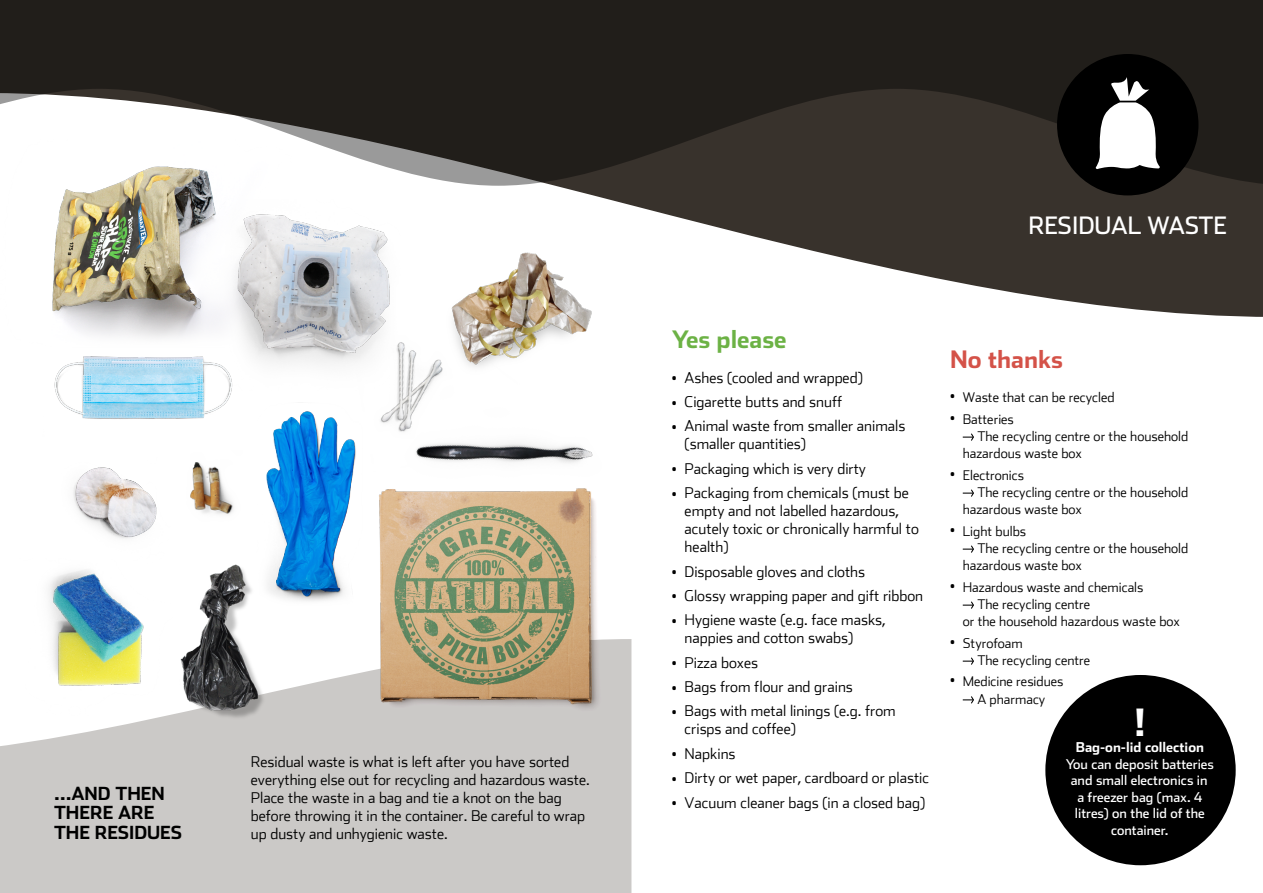
<style>
.page{position:relative;width:1263px;height:893px;background:#fff}
.page>*{position:absolute;margin:0;border:0;box-sizing:border-box;transform-origin:0 0}
.t1{font:700 37.5px "Stainless";color:#fff}
.t2{font:24px "Stainless";color:#fff}
.t3{font:700 24px "Stainless";color:#6cb245}
.t4{font:700 24px "Stainless";color:#d45248}
.t5{font:700 18px/19.5px "Stainless";color:#000}
.t6{font:300 15px/18px "Stainless";color:#000}
.t7{font:300 13.5px/17.2px "Stainless";color:#000}
.t8{font:13.5px/16.5px "Stainless";color:#fff;text-align:center}
.t9{font:700 13.5px "Stainless";color:#fff}
.s1{font-size:10.5px}
</style>
<div class="page">
<div style="left:0;top:639px;width:631px;height:254px;background:#cbc9c7"></div>
<svg style="left:556px;top:186px;width:707px;height:131px;fill:#38322c"></svg>
<svg style="left:0;top:0;width:1263px;height:186px;background:#35322e"></svg>
<div style="left:1045px;top:675px;width:191px;height:190px;background:#000;border-radius:50%"></div>
<div style="left:1057px;top:54px;width:141px;height:141px;background:#000;border-radius:71px"></div>
<svg style="left:1096px;top:77px;width:64px;height:92px"></svg>
<svg style="left:963px;top:433px;width:11px;height:8px"></svg>
<svg style="left:963px;top:489px;width:11px;height:8px"></svg>
<svg style="left:963px;top:545px;width:11px;height:8px"></svg>
<svg style="left:963px;top:601px;width:11px;height:8px"></svg>
<svg style="left:963px;top:657px;width:11px;height:8px"></svg>
<svg style="left:963px;top:696px;width:11px;height:8px"></svg>
<img style="left:161px;top:564px;width:111px;height:162px">
<img style="left:378px;top:489px;width:226px;height:230px">
<img style="left:252px;top:220px;width:138px;height:144px">
<img style="left:15px;top:564px;width:158px;height:152px">
<img style="left:392px;top:443px;width:212px;height:131px">
<img style="left:73px;top:467px;width:84px;height:72px">
<img style="left:348px;top:317px;width:118px;height:156px">
<img style="left:190px;top:465px;width:44px;height:50px">
<img style="left:431px;top:247px;width:198px;height:137px">
<img style="left:0;top:139px;width:292px;height:209px">
<img style="left:253px;top:400px;width:114px;height:208px">
<img style="left:41px;top:314px;width:211px;height:151px">
<p class="t5" style="left:54px;top:783px;width:112px">…AND THEN</p>
<p class="t5" style="left:54px;top:803px;width:129px">THERE ARE<br>THE RESIDUES</p>
<p class="t6" style="left:251px;top:752px;width:340px">Residual waste is what is left after you have sorted everything else out for recycling and hazardous waste.<br>Place the waste in a bag and tie a knot on the bag before throwing it in the container. Be careful to wrap up dusty and unhygienic waste.</p>
<h2 class="t2" style="left:1028px;top:211px;width:200px">RESIDUAL WASTE</h2>
<h2 class="t3" style="left:672px;top:324px;width:116px">Yes please</h2>
<p class="t6" style="left:672px;top:368px;width:192px"><span class="s1">•</span> Ashes (cooled and wrapped)</p>
<p class="t6" style="left:672px;top:392px;width:172px"><span class="s1">•</span> Cigarette butts and snuff</p>
<p class="t6" style="left:685px;top:417px;width:222px;text-indent:-13px"><span class="s1">•</span> Animal waste from smaller animals (smaller quantities)</p>
<p class="t6" style="left:672px;top:459px;width:196px"><span class="s1">•</span> Packaging which is very dirty</p>
<p class="t6" style="left:685px;top:484px;width:236px;text-indent:-13px"><span class="s1">•</span> Packaging from chemicals (must be empty and not labelled hazardous, acutely toxic or chronically harmful to health)</p>
<p class="t6" style="left:672px;top:562px;width:195px"><span class="s1">•</span> Disposable gloves and cloths</p>
<p class="t6" style="left:672px;top:586px;width:253px"><span class="s1">•</span> Glossy wrapping paper and gift ribbon</p>
<p class="t6" style="left:685px;top:611px;width:203px;text-indent:-13px"><span class="s1">•</span> Hygiene waste (e.g. face masks, nappies and cotton swabs)</p>
<p class="t6" style="left:672px;top:653px;width:88px"><span class="s1">•</span> Pizza boxes</p>
<p class="t6" style="left:672px;top:677px;width:182px"><span class="s1">•</span> Bags from flour and grains</p>
<p class="t6" style="left:685px;top:702px;width:213px;text-indent:-13px"><span class="s1">•</span> Bags with metal linings (e.g. from crisps and coffee)</p>
<p class="t6" style="left:672px;top:744px;width:65px"><span class="s1">•</span> Napkins</p>
<p class="t6" style="left:672px;top:769px;width:259px"><span class="s1">•</span> Dirty or wet paper, cardboard or plastic</p>
<p class="t6" style="left:672px;top:793px;width:255px"><span class="s1">•</span> Vacuum cleaner bags (in a closed bag)</p>
<h2 class="t4" style="left:950px;top:344px;width:115px">No thanks</h2>
<p class="t7" style="left:950px;top:388px;width:166px"><sup>•</sup> Waste that can be recycled</p>
<p class="t7" style="left:950px;top:410px;width:65px"><sup>•</sup> Batteries</p>
<p class="t7" style="left:977px;top:427px;width:212px">The recycling centre or the household</p>
<p class="t7" style="left:963px;top:444px;width:121px">hazardous waste box</p>
<p class="t7" style="left:950px;top:466px;width:76px"><sup>•</sup> Electronics</p>
<p class="t7" style="left:977px;top:483px;width:212px">The recycling centre or the household</p>
<p class="t7" style="left:963px;top:500px;width:121px">hazardous waste box</p>
<p class="t7" style="left:950px;top:522px;width:78px"><sup>•</sup> Light bulbs</p>
<p class="t7" style="left:977px;top:539px;width:212px">The recycling centre or the household</p>
<p class="t7" style="left:963px;top:556px;width:121px">hazardous waste box</p>
<p class="t7" style="left:950px;top:578px;width:195px"><sup>•</sup> Hazardous waste and chemicals</p>
<p class="t7" style="left:977px;top:595px;width:114px">The recycling centre</p>
<p class="t7" style="left:963px;top:612px;width:219px">or the household hazardous waste box</p>
<p class="t7" style="left:977px;top:634px;width:114px;text-indent:-27px"><sup>•</sup> Styrofoam<br>The recycling centre</p>
<p class="t7" style="left:977px;top:673px;width:88px;text-indent:-27px"><sup>•</sup> Medicine residues<br>A pharmacy</p>
<h1 class="t1" style="left:1133px;top:699px;width:15px">!</h1>
<p class="t9" style="left:1076px;top:739px;width:130px">Bag-on-lid collection</p>
<p class="t8" style="left:1066px;top:755px;width:150px">You can deposit batteries and small electronics in<br>a freezer bag (max. 4 litres) on the lid of the container.</p>
</div>
